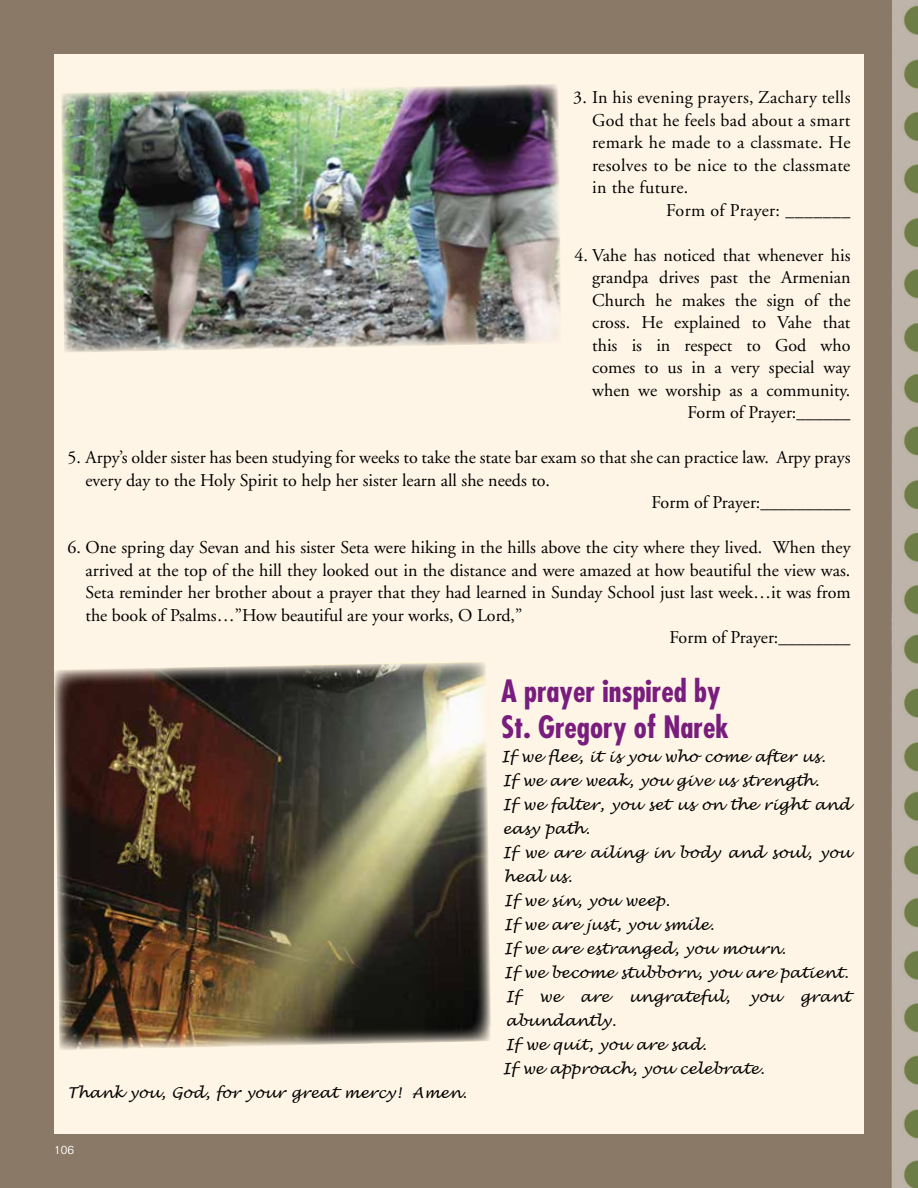
<style>
.page{position:relative;width:918px;height:1188px;background:#8a7967}
.page>*{position:absolute;margin:0;border:0;box-sizing:border-box;transform-origin:0 0}
.t1{font:700 condensed 30px/36px "Futura";color:#781d7d}
.t2{font:18px/22.5px "Adobe Garamond";color:#000;text-align:right}
.t3{font:18px "Adobe Garamond";letter-spacing:.02em;color:#000}
.t4{font:italic 15px/24px "Lucida Handwriting";letter-spacing:.02em;color:#000}
.t5{font:300 12px "Folio";color:#fff}
</style>
<div class="page">
<div style="left:54px;top:54px;width:810px;height:1080px;background:#fff5e6"></div>
<img style="left:61px;top:84px;width:500px;height:268px">
<img style="left:54px;top:662px;width:437px;height:388px">
<img style="left:891px;top:0;width:27px;height:1188px">
<p class="t3" style="left:573px;top:88px;width:279px">3. In his evening prayers, Zachary tells</p>
<p class="t3" style="left:592px;top:110px;width:260px">God that he feels bad about a smart</p>
<p class="t3" style="left:592px;top:133px;width:260px">remark he made to a classmate. He</p>
<p class="t3" style="left:592px;top:155px;width:260px">resolves to be nice to the classmate</p>
<p class="t3" style="left:592px;top:178px;width:98px">in the future.</p>
<p class="t3" style="left:666px;top:200px;width:186px">Form of Prayer: _______</p>
<p class="t2" style="left:574px;top:244px;width:278px">4. Vahe has noticed that whenever his grandpa drives past the Armenian<br>Church he makes the sign of the cross. He explained to Vahe that this is in respect to God who comes to us in a very special way when we worship as a community.<br>Form of Prayer:______</p>
<p class="t2" style="left:67px;top:447px;width:785px">5. Arpy’s older sister has been studying for weeks to take the state bar exam so that she can practice law. Arpy prays</p>
<p class="t2" style="left:85px;top:469px;width:466px">every day to the Holy Spirit to help her sister learn all she needs to.</p>
<p class="t2" style="left:652px;top:492px;width:200px">Form of Prayer:__________</p>
<p class="t2" style="left:67px;top:537px;width:785px">6. One spring day Sevan and his sister Seta were hiking in the hills above the city where they lived. When they</p>
<p class="t2" style="left:85px;top:559px;width:766px">arrived at the top of the hill they looked out in the distance and were amazed at how beautiful the view was.</p>
<p class="t2" style="left:85px;top:582px;width:767px">Seta reminder her brother about a prayer that they had learned in Sunday School just last week…it was from</p>
<p class="t2" style="left:85px;top:604px;width:438px">the book of Psalms…”How beautiful are your works, O Lord,”</p>
<p class="t2" style="left:670px;top:627px;width:182px">Form of Prayer:________</p>
<h1 class="t1" style="left:501px;top:673px;width:229px">A prayer inspired by<br>St. Gregory of Narek</h1>
<p class="t4" style="left:501px;top:745px;width:351px">If we flee, it is you who come after us.<br>If we are weak, you give us strength.<br>If we falter, you set us on the right and easy path.<br>If we are ailing in body and soul, you heal us.<br>If we sin, you weep.<br>If we are just, you smile.<br>If we are estranged, you mourn.<br>If we become stubborn, you are patient.<br>If</p>
<p class="t4" style="left:539px;top:985px;width:23px">we</p>
<p class="t4" style="left:580px;top:985px;width:31px">are</p>
<p class="t4" style="left:629px;top:985px;width:103px">ungrateful,</p>
<p class="t4" style="left:749px;top:985px;width:32px">you</p>
<p class="t4" style="left:800px;top:985px;width:52px">grant</p>
<p class="t4" style="left:502px;top:1009px;width:263px">abundantly.<br>If we quit, you are sad.<br>If we approach, you celebrate.</p>
<p class="t4" style="left:67px;top:1081px;width:401px">Thank you, God, for your great mercy! Amen.</p>
<p class="t5" style="left:54px;top:1142px;width:22px">106</p>
</div>
